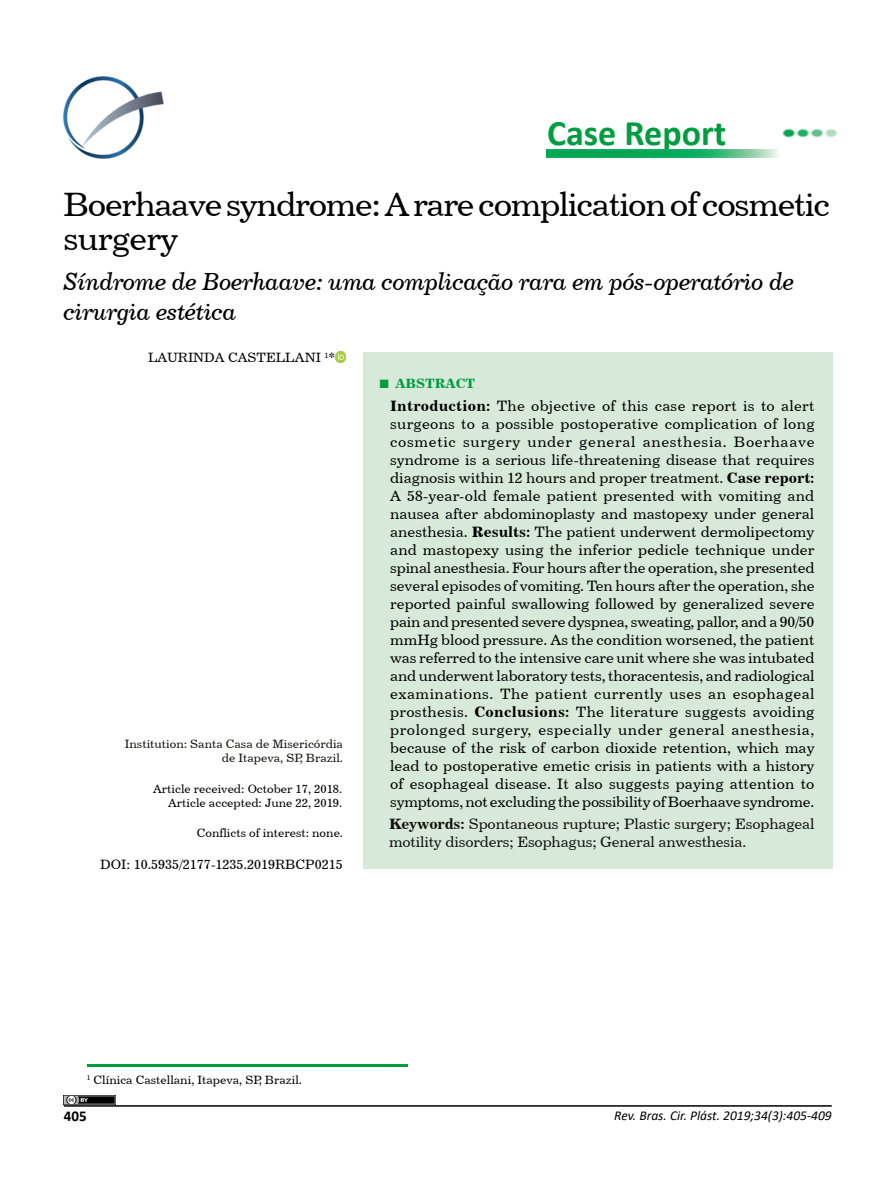
<style>
.page{position:relative;width:893px;height:1191px;background:#fff}
.page>*{position:absolute;margin:0;border:0;box-sizing:border-box;transform-origin:0 0}
.t1{font:700 36px "Calibri";color:#009d40}
.t2{font:33.75px/34.5px "Century 731 BT Roman A";letter-spacing:-.04em;color:#000}
.t3{font:24.75px/29.7px "Century 731 BT Italic A";letter-spacing:-.025em;color:#000}
.t4{font:15px/18px "Century 731 BT Roman A";letter-spacing:-.015em;color:#000;text-align:justify}
.t5{font:15px/18px "Century 731 BT Roman A";letter-spacing:-.01em;color:#12110c}
.t6{font:700 15px "Calibri";color:#000}
.t7{font:13.5px "Century 731 BT Roman A";color:#000}
.t8{font:italic 13.5px "Calibri";color:#000}
.t9{font:13.5px "Century 731 BT Bold A";color:#009d40}
.t10{font:12px/14.4px "Century 731 BT Roman A";color:#000;text-align:right}
.t11{font:12px/14.4px "Century 731 BT Roman A";color:#12110c;text-align:right}
.s1{font-family:"Times New Roman";font-weight:700;font-size:18px}
.s2{font-family:"Century 731 BT Bold A"}
</style>
<div class="page">
<hr style="left:64px;top:1105px;width:768px;height:1px;background:#000">
<svg style="left:335px;top:352px;width:11px;height:10px"></svg>
<img style="left:63px;top:77px;width:101px;height:82px">
<hr style="left:87px;top:1064px;width:320px;height:2px;background:#009d40">
<img style="left:64px;top:1095px;width:51px;height:9px">
<div style="left:363px;top:352px;width:469px;height:516px;background:#d7ead9"></div>
<img style="left:782px;top:128px;width:55px;height:10px">
<img style="left:546px;top:150px;width:232px;height:7px">
<h1 class="t1" style="left:547px;top:108px;width:181px">Case Report</h1>
<h2 class="t2" style="left:63px;top:186px;width:768px">Boerhaave syndrome: A rare complication of cosmetic surgery</h2>
<h3 class="t3" style="left:63px;top:266px;width:733px">Síndrome de Boerhaave: uma complicação rara em pós-operatório de cirurgia estética</h3>
<p class="t7" style="left:148px;top:349px;width:189px">LAURINDA CASTELLANI <sup>1</sup>*</p>
<p class="t11" style="left:125px;top:736px;width:220px">Institution: Santa Casa de Misericórdia de Itapeva, SP, Brazil.</p>
<p class="t10" style="left:153px;top:781px;width:191px">Article received: October 17, 2018.<br>Article accepted: June 22, 2019.</p>
<p class="t10" style="left:197px;top:826px;width:148px">Conflicts of interest: none.</p>
<p class="t7" style="left:100px;top:856px;width:244px">DOI: 10.5935/2177-1235.2019RBCP0215</p>
<p class="t9" style="left:379px;top:375px;width:98px"><span class="s1">■</span> ABSTRACT</p>
<p class="t4" style="left:390px;top:396px;width:426px"><span class="s2">Introduction:</span> The objective of this case report is to alert surgeons to a possible postoperative complication of long cosmetic surgery under general anesthesia. Boerhaave syndrome is a serious life-threatening disease that requires diagnosis within 12 hours and proper treatment. <span class="s2">Case report:<br></span>A 58-year-old female patient presented with vomiting and nausea after abdominoplasty and mastopexy under general anesthesia. <span class="s2">Results:</span> The patient underwent dermolipectomy and mastopexy using the inferior pedicle technique under spinal anesthesia. Four hours after the operation, she presented several episodes of vomiting. Ten hours after the operation, she reported painful swallowing followed by generalized severe pain and presented severe dyspnea, sweating, pallor, and a 90/50 mmHg blood pressure. As the condition worsened, the patient was referred to the intensive care unit where she was intubated and underwent laboratory tests, thoracentesis, and radiological examinations. The patient currently uses an esophageal prosthesis. <span class="s2">Conclusions:</span> The literature suggests avoiding prolonged surgery, especially under general anesthesia, because of the risk of carbon dioxide retention, which may lead to postoperative emetic crisis in patients with a history of esophageal disease. It also suggests paying attention to symptoms, not excluding the possibility of Boerhaave syndrome.</p>
<p class="t5" style="left:389px;top:814px;width:427px"><span class="s2">Keywords:</span> Spontaneous rupture; Plastic surgery; Esophageal motility disorders; Esophagus; General anwesthesia.</p>
<p class="t10" style="left:87px;top:1072px;width:217px"><sup>1</sup> Clínica Castellani, Itapeva, SP, Brazil.</p>
<p class="t6" style="left:64px;top:1105px;width:24px">405</p>
<p class="t8" style="left:614px;top:1106px;width:219px">Rev. Bras. Cir. Plást. 2019;34(3):405-409</p>
</div>
